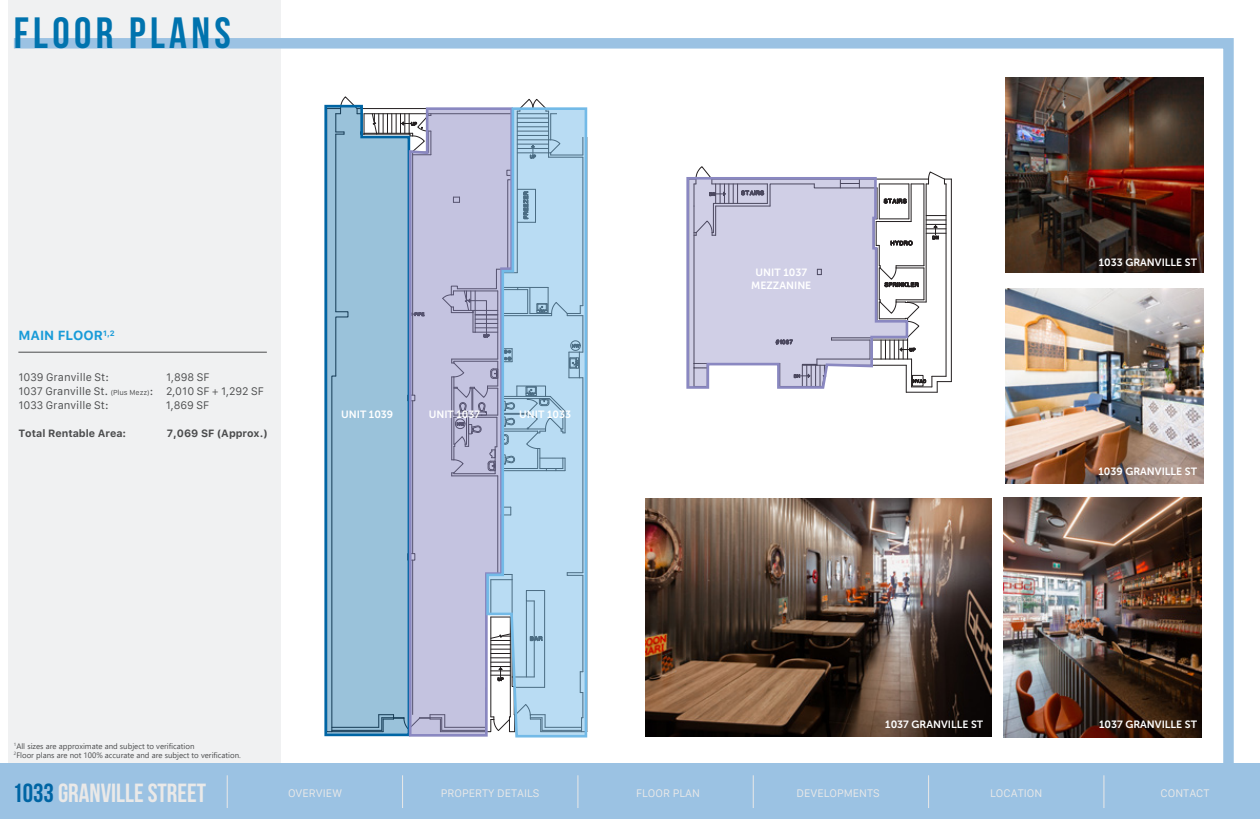
<style>
.page{position:relative;width:1260px;height:819px;background:#fff}
.page>*{position:absolute;margin:0;border:0;box-sizing:border-box;transform-origin:0 0}
.t1{font:700 43.75px "Bebas Neue";letter-spacing:.1em;color:#0073ae}
.t2{font:700 26.25px "Bebas Neue";color:#eae9e8}
.t3{font:700 13.12px "Galvji";color:#199bd8}
.t4{font:10.5px "Museo Sans 700";color:#fff}
.t5{font:10.5px "Galvji";color:#4b4c4d}
.t6{font:10.5px "Galvji";color:#eae9e8}
.t7{font:700 10.5px "Galvji";color:#4b4c4d}
.t8{font:7.88px "Segoe UI";color:#4b4c4d}
.s1{font-size:7px}
.s2{color:#0065a4}
</style>
<div class="page">
<div style="left:8px;top:0;width:273px;height:764px;background:#f0f1f2"></div>
<img style="left:3px;top:38px;width:1236px;height:726px">
<svg style="left:323px;top:104px;width:89px;height:634px"></svg>
<svg style="left:408px;top:106px;width:77px;height:632px"></svg>
<svg style="left:485px;top:106px;width:104px;height:633px"></svg>
<svg style="left:685px;top:176px;width:225px;height:214px"></svg>
<hr style="left:18px;top:352px;width:249px;height:1px;background:#4b4c4d">
<div style="left:0;top:764px;width:1260px;height:55px;background:#9bc2e3"></div>
<hr style="left:227px;top:775px;width:1px;height:33px;background:#eae9e8">
<hr style="left:402px;top:775px;width:1px;height:33px;background:#eae9e8">
<hr style="left:577px;top:775px;width:1px;height:33px;background:#eae9e8">
<hr style="left:753px;top:775px;width:1px;height:33px;background:#eae9e8">
<hr style="left:1103px;top:775px;width:1px;height:33px;background:#eae9e8">
<hr style="left:928px;top:775px;width:1px;height:33px;background:#eae9e8">
<p class="t1" style="left:14px;top:9px;width:219px">FLOOR PLANS</p>
<p class="t3" style="left:18px;top:327px;width:98px">MAIN FLOOR<sup>1,2</sup></p>
<p class="t5" style="left:18px;top:371px;width:92px">1039 Granville St:</p>
<p class="t5" style="left:166px;top:371px;width:45px">1,898 SF</p>
<p class="t5" style="left:18px;top:385px;width:247px">1037 Granville St. <span class="s1">(Plus Mezz)</span>: 2,010 SF + 1,292 SF</p>
<p class="t5" style="left:18px;top:399px;width:92px">1033 Granville St:</p>
<p class="t5" style="left:166px;top:399px;width:45px">1,869 SF</p>
<p class="t7" style="left:18px;top:427px;width:109px">Total Rentable Area:</p>
<p class="t7" style="left:167px;top:427px;width:102px">7,069 SF (Approx.)</p>
<p class="t4" style="left:341px;top:408px;width:54px">UNIT 1039</p>
<p class="t4" style="left:429px;top:408px;width:53px">UNIT 1037</p>
<p class="t4" style="left:519px;top:408px;width:53px">UNIT 1033</p>
<p class="t8" style="left:14px;top:738px;width:182px"><sup>1</sup>All sizes are approximate and subject to verification</p>
<p class="t8" style="left:14px;top:748px;width:229px"><sup>2</sup>Floor plans are not 100% accurate and are subject to verification.</p>
<p class="t4" style="left:756px;top:267px;width:53px">UNIT 1037</p>
<p class="t4" style="left:751px;top:279px;width:62px">MEZZANINE</p>
<p class="t4" style="left:1099px;top:256px;width:100px">1033 GRANVILLE ST</p>
<p class="t4" style="left:1098px;top:465px;width:100px">1039 GRANVILLE ST</p>
<p class="t4" style="left:885px;top:719px;width:99px">1037 GRANVILLE ST</p>
<p class="t4" style="left:1099px;top:719px;width:99px">1037 GRANVILLE ST</p>
<p class="t2" style="left:12px;top:779px;width:195px"><span class="s2">1033</span> GRANVILLE STREET</p>
<p class="t6" style="left:441px;top:787px;width:100px">PROPERTY DETAILS</p>
<p class="t6" style="left:636px;top:787px;width:65px">FLOOR PLAN</p>
<p class="t6" style="left:797px;top:787px;width:85px">DEVELOPMENTS</p>
<p class="t6" style="left:990px;top:787px;width:54px">LOCATION</p>
<p class="t6" style="left:1161px;top:787px;width:51px">CONTACT</p>
<p class="t6" style="left:288px;top:787px;width:55px">OVERVIEW</p>
</div>
